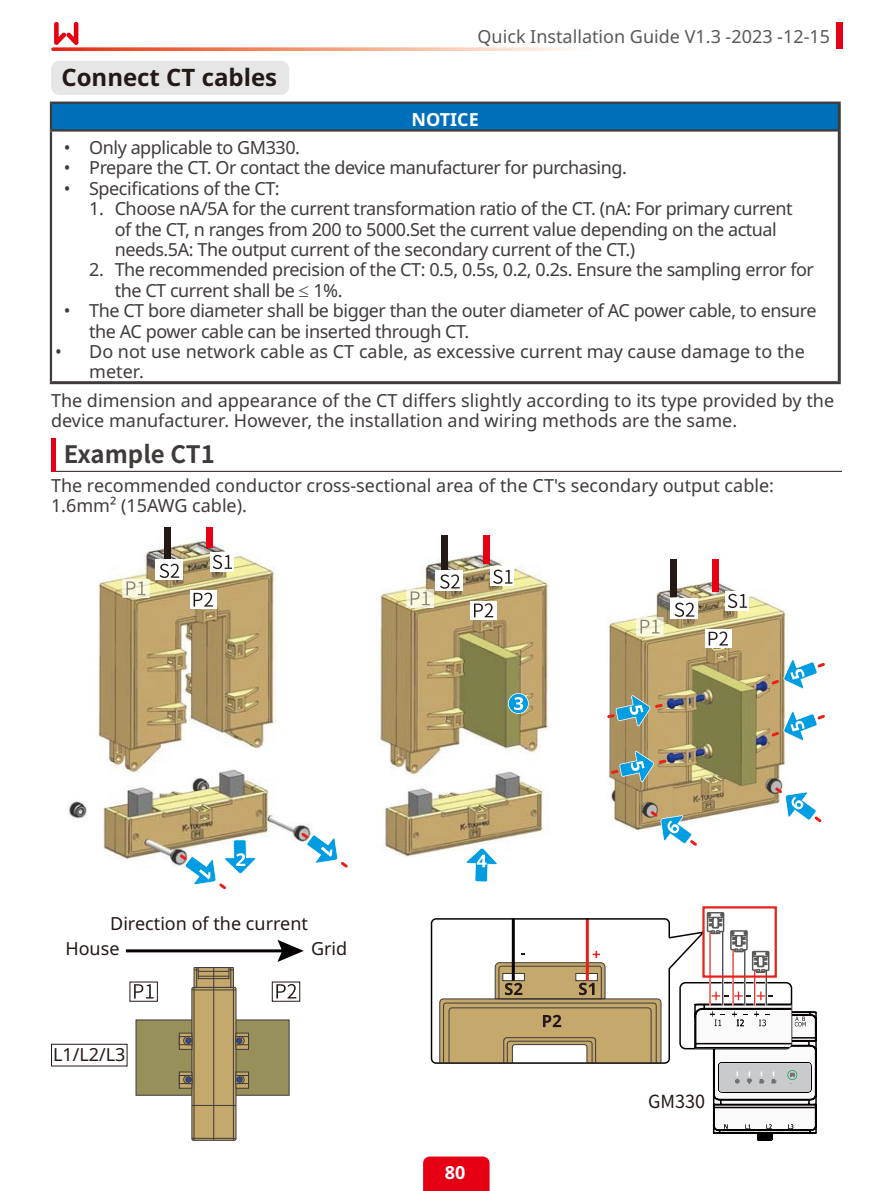
<style>
.page{position:relative;width:893px;height:1191px;background:#fff}
.page>*{position:absolute;margin:0;border:0;box-sizing:border-box;transform-origin:0 0}
.t1{font:700 24px "Noto Sans";color:#231916}
.t2{font:700 24px "Source Han Sans CN";color:#3f3b3a}
.t3{font:18px/20.4px "Noto Sans";letter-spacing:-.025em;color:#3f3b3a}
.t4{font:18px/20.4px "Noto Sans";color:#3f3b3a}
.t5{font:18px "Noto Sans";color:#231916}
.t6{font:18px "Noto Sans";color:#595857}
.t7{font:700 18px "Noto Sans";color:#fff}
.t8{font:18px "Source Han Sans CN";color:#231916}
</style>
<div class="page">
<div style="left:423px;top:1156px;width:67px;height:35px;background:#e60013"></div>
<div style="left:836px;top:22px;width:7px;height:27px;background:#e60013"></div>
<svg style="left:53px;top:47px;width:517px;height:4px;background:#f39f86"></svg>
<svg style="left:54px;top:22px;width:24px;height:23px"></svg>
<div style="left:51px;top:61px;width:238px;height:34px;background:#e6e6e7;border-radius:9px"></div>
<div style="left:51px;top:103px;width:788px;height:27px;background:#006fba"></div>
<hr style="left:50px;top:102px;width:791px;height:2px;background:#3f3b3a">
<hr style="left:50px;top:104px;width:2px;height:25px;background:#3f3b3a">
<hr style="left:50px;top:129px;width:788px;height:3px;background:#3f3b3a">
<hr style="left:50px;top:132px;width:2px;height:249px;background:#3f3b3a">
<hr style="left:838px;top:104px;width:3px;height:26px;background:#3f3b3a">
<hr style="left:838px;top:130px;width:3px;height:251px;background:#3f3b3a">
<hr style="left:50px;top:381px;width:791px;height:3px;background:#3f3b3a">
<hr style="left:51px;top:471px;width:791px;height:1px;background:#231916">
<hr style="left:51px;top:438px;width:4px;height:33px;background:#e60013">
<div style="left:51px;top:1043px;width:76px;height:23px;border:1px solid #231916"></div>
<div style="left:272px;top:981px;width:28px;height:20px;border:1px solid #231916"></div>
<svg style="left:276px;top:984px;width:20px;height:14px"></svg>
<svg style="left:134px;top:984px;width:20px;height:14px"></svg>
<div style="left:136px;top:1019px;width:153px;height:76px;background:#98905a;border:1px solid #3f3b3a"></div>
<div style="left:192px;top:987px;width:44px;height:153px;background:#c4a86c;border-radius:2px"></div>
<div style="left:191px;top:987px;width:45px;height:153px;border:1px solid #3f3b3a;border-radius:2px"></div>
<svg style="left:194px;top:967px;width:39px;height:20px"></svg>
<div style="left:194px;top:967px;width:40px;height:20px;border:1px solid #3f3b3a"></div>
<svg style="left:198px;top:967px;width:31px;height:12px"></svg>
<hr style="left:213px;top:967px;width:1px;height:173px;background:#3f3b3a">
<hr style="left:194px;top:987px;width:1px;height:153px;background:#3f3b3a">
<hr style="left:233px;top:987px;width:1px;height:153px;background:#3f3b3a">
<hr style="left:192px;top:1105px;width:44px;height:1px;background:#3f3b3a">
<hr style="left:192px;top:989px;width:44px;height:1px;background:#3f3b3a">
<hr style="left:198px;top:970px;width:31px;height:1px;background:#3f3b3a">
<hr style="left:198px;top:975px;width:31px;height:1px;background:#3f3b3a">
<hr style="left:192px;top:1137px;width:44px;height:1px;background:#3f3b3a">
<svg style="left:194px;top:967px;width:4px;height:20px"></svg>
<svg style="left:229px;top:967px;width:4px;height:20px"></svg>
<svg style="left:236px;top:1032px;width:13px;height:17px"></svg>
<div style="left:236px;top:1036px;width:13px;height:9px;background:#c4a86c;border:1px solid #3f3b3a"></div>
<svg style="left:236px;top:1071px;width:13px;height:17px"></svg>
<div style="left:236px;top:1075px;width:13px;height:9px;background:#c4a86c;border:1px solid #3f3b3a"></div>
<svg style="left:179px;top:1071px;width:13px;height:17px"></svg>
<div style="left:179px;top:1075px;width:13px;height:9px;background:#c4a86c;border:1px solid #3f3b3a"></div>
<svg style="left:179px;top:1032px;width:13px;height:17px"></svg>
<div style="left:179px;top:1036px;width:13px;height:9px;background:#c4a86c;border:1px solid #3f3b3a"></div>
<svg style="left:183px;top:1035px;width:9px;height:10px"></svg>
<div style="left:185px;top:1037px;width:7px;height:6px;border:1px solid #3f3b3a;border-radius:50%"></div>
<svg style="left:236px;top:1035px;width:9px;height:10px"></svg>
<svg style="left:236px;top:1074px;width:9px;height:10px"></svg>
<div style="left:236px;top:1076px;width:7px;height:6px;border:1px solid #3f3b3a;border-radius:50%"></div>
<svg style="left:183px;top:1074px;width:9px;height:10px"></svg>
<div style="left:185px;top:1076px;width:7px;height:6px;border:1px solid #3f3b3a;border-radius:50%"></div>
<hr style="left:126px;top:949px;width:160px;height:3px;background:#050101">
<svg style="left:277px;top:939px;width:27px;height:23px"></svg>
<svg style="left:430px;top:912px;width:387px;height:229px"></svg>
<div style="left:702px;top:906px;width:75px;height:71px;border:2px solid #e7221a"></div>
<img style="left:608px;top:579px;width:179px;height:252px">
<img style="left:68px;top:537px;width:243px;height:330px">
<div style="left:155px;top:560px;width:28px;height:20px;background:#fff"></div>
<svg style="left:160px;top:564px;width:19px;height:14px"></svg>
<div style="left:210px;top:552px;width:24px;height:19px;background:#fff"></div>
<svg style="left:213px;top:555px;width:19px;height:14px"></svg>
<svg style="left:190px;top:590px;width:26px;height:19px"></svg>
<svg style="left:194px;top:592px;width:19px;height:14px"></svg>
<img style="left:122px;top:579px;width:27px;height:19px">
<img style="left:126px;top:581px;width:19px;height:14px">
<div style="left:670px;top:599px;width:28px;height:20px;background:#fff"></div>
<svg style="left:675px;top:602px;width:19px;height:15px"></svg>
<div style="left:725px;top:591px;width:24px;height:19px;background:#fff"></div>
<svg style="left:728px;top:594px;width:19px;height:14px"></svg>
<svg style="left:705px;top:629px;width:26px;height:19px"></svg>
<svg style="left:709px;top:631px;width:19px;height:14px"></svg>
<img style="left:380px;top:552px;width:169px;height:305px">
<div style="left:435px;top:570px;width:28px;height:20px;background:#fff"></div>
<svg style="left:440px;top:574px;width:20px;height:15px"></svg>
<div style="left:490px;top:566px;width:24px;height:20px;background:#fff"></div>
<svg style="left:493px;top:569px;width:19px;height:15px"></svg>
<div style="left:470px;top:601px;width:27px;height:19px;background:#fff"></div>
<svg style="left:474px;top:603px;width:19px;height:14px"></svg>
<div style="left:164px;top:526px;width:6px;height:32px;background:#231916"></div>
<div style="left:206px;top:526px;width:6px;height:21px;background:#e60013"></div>
<div style="left:441px;top:535px;width:6px;height:34px;background:#231916"></div>
<div style="left:483px;top:535px;width:6px;height:29px;background:#e60013"></div>
<div style="left:670px;top:559px;width:6px;height:38px;background:#231916"></div>
<div style="left:712px;top:559px;width:6px;height:32px;background:#e60013"></div>
<svg style="left:301px;top:832px;width:47px;height:35px"></svg>
<svg style="left:180px;top:839px;width:76px;height:50px"></svg>
<svg style="left:466px;top:847px;width:32px;height:35px"></svg>
<svg style="left:607px;top:695px;width:56px;height:31px;background:#93a392"></svg>
<svg style="left:611px;top:751px;width:55px;height:31px;background:#91a08e"></svg>
<svg style="left:771px;top:659px;width:54px;height:30px"></svg>
<svg style="left:771px;top:711px;width:54px;height:30px"></svg>
<svg style="left:651px;top:811px;width:46px;height:35px"></svg>
<svg style="left:775px;top:787px;width:46px;height:35px"></svg>
<svg style="left:508px;top:693px;width:21px;height:21px"></svg>
<img style="left:407px;top:589px;width:27px;height:19px">
<img style="left:411px;top:591px;width:19px;height:14px">
<img style="left:636px;top:617px;width:27px;height:19px">
<img style="left:640px;top:619px;width:19px;height:14px">
<h1 class="t1" style="left:61px;top:60px;width:217px">Connect CT cables</h1>
<p class="t6" style="left:477px;top:23px;width:354px">Quick Installation Guide V1.3 -2023 -12-15</p>
<p class="t7" style="left:411px;top:107px;width:69px">NOTICE</p>
<p class="t3" style="left:64px;top:138px;width:238px">• Only applicable to GM330.</p>
<p class="t3" style="left:64px;top:158px;width:565px">• Prepare the CT. Or contact the device manufacturer for purchasing.</p>
<p class="t3" style="left:64px;top:178px;width:217px">• Specifications of the CT:</p>
<p class="t3" style="left:115px;top:199px;width:680px;text-indent:-26px">1. Choose nA/5A for the current transformation ratio of the CT. (nA: For primary current of the CT, n ranges from 200 to 5000.Set the current value depending on the actual needs.5A: The output current of the secondary current of the CT.)</p>
<p class="t3" style="left:115px;top:260px;width:701px;text-indent:-26px">2. The recommended precision of the CT: 0.5, 0.5s, 0.2, 0.2s. Ensure the sampling error for the CT current shall be ≤ 1%.</p>
<p class="t3" style="left:89px;top:301px;width:729px;text-indent:-26px">• The CT bore diameter shall be bigger than the outer diameter of AC power cable, to ensure the AC power cable can be inserted through CT.</p>
<p class="t4" style="left:89px;top:342px;width:717px;text-indent:-34px">• Do not use network cable as CT cable, as excessive current may cause damage to the meter.</p>
<p class="t4" style="left:51px;top:390px;width:785px">The dimension and appearance of the CT differs slightly according to its type provided by the device manufacturer. However, the installation and wiring methods are the same.</p>
<h1 class="t2" style="left:64px;top:441px;width:153px">Example CT1</h1>
<p class="t4" style="left:51px;top:475px;width:724px">The recommended conductor cross-sectional area of the CT's secondary output cable:<br>1.6mm² (15AWG cable).</p>
<p class="t5" style="left:110px;top:910px;width:199px">Direction of the current</p>
<p class="t5" style="left:65px;top:935px;width:56px">House</p>
<p class="t5" style="left:53px;top:1042px;width:74px">L1/L2/L3</p>
<p class="t5" style="left:311px;top:935px;width:38px">Grid</p>
<p class="t7" style="left:445px;top:1159px;width:22px">80</p>
<p class="t8" style="left:648px;top:1091px;width:58px">GM330</p>
</div>
